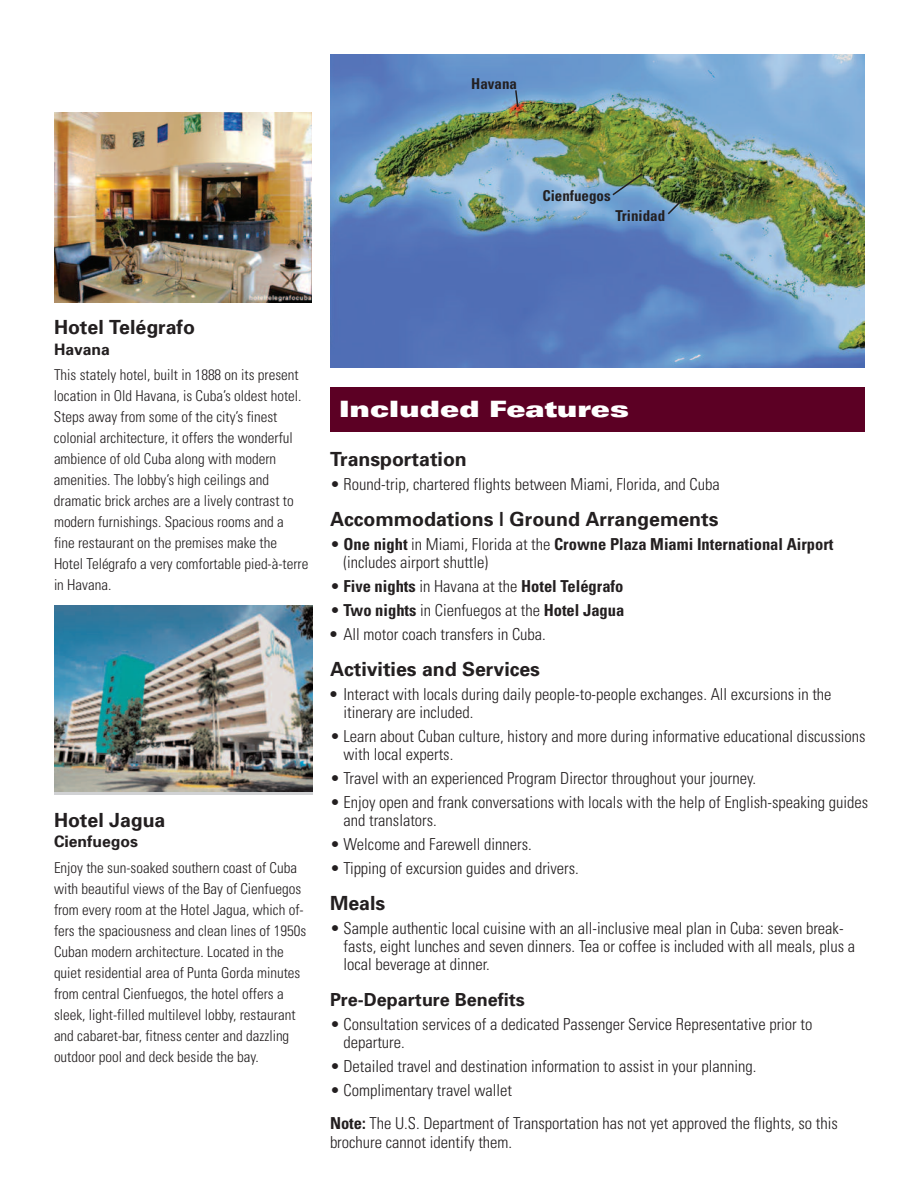
<style>
.page{position:relative;width:918px;height:1188px;background:#fff}
.page>*{position:absolute;margin:0;border:0;box-sizing:border-box;transform-origin:0 0}
.t1{font:900 expanded 22.5px "Univers";color:#fff}
.t2{font:700 19.5px "Univers";color:#231f20}
.t3{font:700 18px "Univers";color:#231f20}
.t4{font:300 condensed 16.5px/18px "Univers";color:#231f20}
.t5{font:700 condensed 16.5px "Univers";color:#231f20}
.t6{font:700 15.75px "Univers";color:#231f20}
.t7{font:300 condensed 15px/21px "Univers";color:#231f20}
.t8{font:700 condensed 15px "Univers";color:#231f20}
.s1{font-weight:700}
.s2{font-weight:300}
</style>
<div class="page">
<div style="left:54px;top:606px;width:258px;height:189px;background:linear-gradient(to right,#d1d2d4,#d1d2d4)"></div>
<img style="left:54px;top:606px;width:258px;height:185px">
<img style="left:54px;top:113px;width:258px;height:189px">
<img style="left:330px;top:54px;width:534px;height:313px">
<svg style="left:611px;top:172px;width:33px;height:25px"></svg>
<svg style="left:666px;top:197px;width:19px;height:19px"></svg>
<svg style="left:514px;top:89px;width:5px;height:20px"></svg>
<div style="left:330px;top:387px;width:534px;height:45px;background:#5c0024"></div>
<p class="t8" style="left:471px;top:78px;width:47px">Havana</p>
<p class="t8" style="left:542px;top:190px;width:70px">Cienfuegos</p>
<p class="t8" style="left:616px;top:210px;width:51px">Trinidad</p>
<p class="t2" style="left:54px;top:320px;width:143px">Hotel Telégrafo</p>
<p class="t6" style="left:54px;top:343px;width:57px">Havana</p>
<p class="t7" style="left:54px;top:366px;width:256px">This stately hotel, built in 1888 on its present location in Old Havana, is Cuba’s oldest hotel.<br>Steps away from some of the city’s finest colonial architecture, it offers the wonderful ambience of old Cuba along with modern amenities. The lobby’s high ceilings and dramatic brick arches are a lively contrast to modern furnishings. Spacious rooms and a<br>fine restaurant on the premises make the Hotel Telégrafo a very comfortable pied-à-terre in Havana.</p>
<p class="t2" style="left:54px;top:813px;width:113px">Hotel Jagua</p>
<p class="t6" style="left:54px;top:836px;width:85px">Cienfuegos</p>
<p class="t7" style="left:54px;top:858px;width:254px">Enjoy the sun-soaked southern coast of Cuba with beautiful views of the Bay of Cienfuegos from every room at the Hotel Jagua, which of&shy;fers the spaciousness and clean lines of 1950s Cuban modern architecture. Located in the quiet residential area of Punta Gorda minutes from central Cienfuegos, the hotel offers a sleek, light-filled multilevel lobby, restaurant and cabaret-bar, fitness center and dazzling outdoor pool and deck beside the bay.</p>
<h1 class="t1" style="left:339px;top:401px;width:292px">Included Features</h1>
<p class="t2" style="left:330px;top:452px;width:138px">Transportation</p>
<p class="t4" style="left:330px;top:477px;width:391px">• Round-trip, chartered flights between Miami, Florida, and Cuba</p>
<p class="t2" style="left:330px;top:512px;width:390px">Accommodations | Ground Arrangements</p>
<p class="t4" style="left:344px;top:537px;width:491px;text-indent:-14px">• <span class="s1">One night</span> in Miami, Florida at the <span class="s1">Crowne Plaza Miami International Airport </span>(includes airport shuttle)</p>
<p class="t5" style="left:330px;top:580px;width:295px"><span class="s2">•</span> Five nights <span class="s2">in Havana at the</span> Hotel Telégrafo</p>
<p class="t5" style="left:330px;top:604px;width:296px"><span class="s2">•</span> Two nights <span class="s2">in Cienfuegos at the</span> Hotel Jagua</p>
<p class="t4" style="left:330px;top:627px;width:217px"><span class="s1">•</span> All motor coach transfers in Cuba.</p>
<p class="t2" style="left:330px;top:662px;width:212px">Activities and Services</p>
<p class="t4" style="left:344px;top:687px;width:490px;text-indent:-14px"><span class="s1">•</span> Interact with locals during daily people-to-people exchanges. All excursions in the itinerary are included.</p>
<p class="t4" style="left:344px;top:729px;width:524px;text-indent:-14px">• Learn about Cuban culture, history and more during informative educational discussions with local experts.</p>
<p class="t4" style="left:330px;top:771px;width:428px">• Travel with an experienced Program Director throughout your journey.</p>
<p class="t4" style="left:344px;top:795px;width:526px;text-indent:-14px">• Enjoy open and frank conversations with locals with the help of English-speaking guides and translators.</p>
<p class="t4" style="left:330px;top:837px;width:203px">• Welcome and Farewell dinners.</p>
<p class="t4" style="left:330px;top:861px;width:250px">• Tipping of excursion guides and drivers.</p>
<p class="t2" style="left:330px;top:896px;width:57px">Meals</p>
<p class="t4" style="left:344px;top:921px;width:513px;text-indent:-14px">• Sample authentic local cuisine with an all-inclusive meal plan in Cuba: seven break&shy;fasts, eight lunches and seven dinners. Tea or coffee is included with all meals, plus a local beverage at dinner.</p>
<p class="t3" style="left:330px;top:993px;width:196px">Pre-Departure Benefits</p>
<p class="t4" style="left:344px;top:1017px;width:470px;text-indent:-14px">• Consultation services of a dedicated Passenger Service Representative prior to departure.</p>
<p class="t4" style="left:330px;top:1059px;width:428px">• Detailed travel and destination information to assist in your planning.</p>
<p class="t4" style="left:330px;top:1075px;width:509px;line-height:33px">• Complimentary travel wallet<br><span class="s1">Note:</span> The U.S. Department of Transportation has not yet approved the flights, so this</p>
<p class="t4" style="left:330px;top:1135px;width:184px">brochure cannot identify them.</p>
</div>
